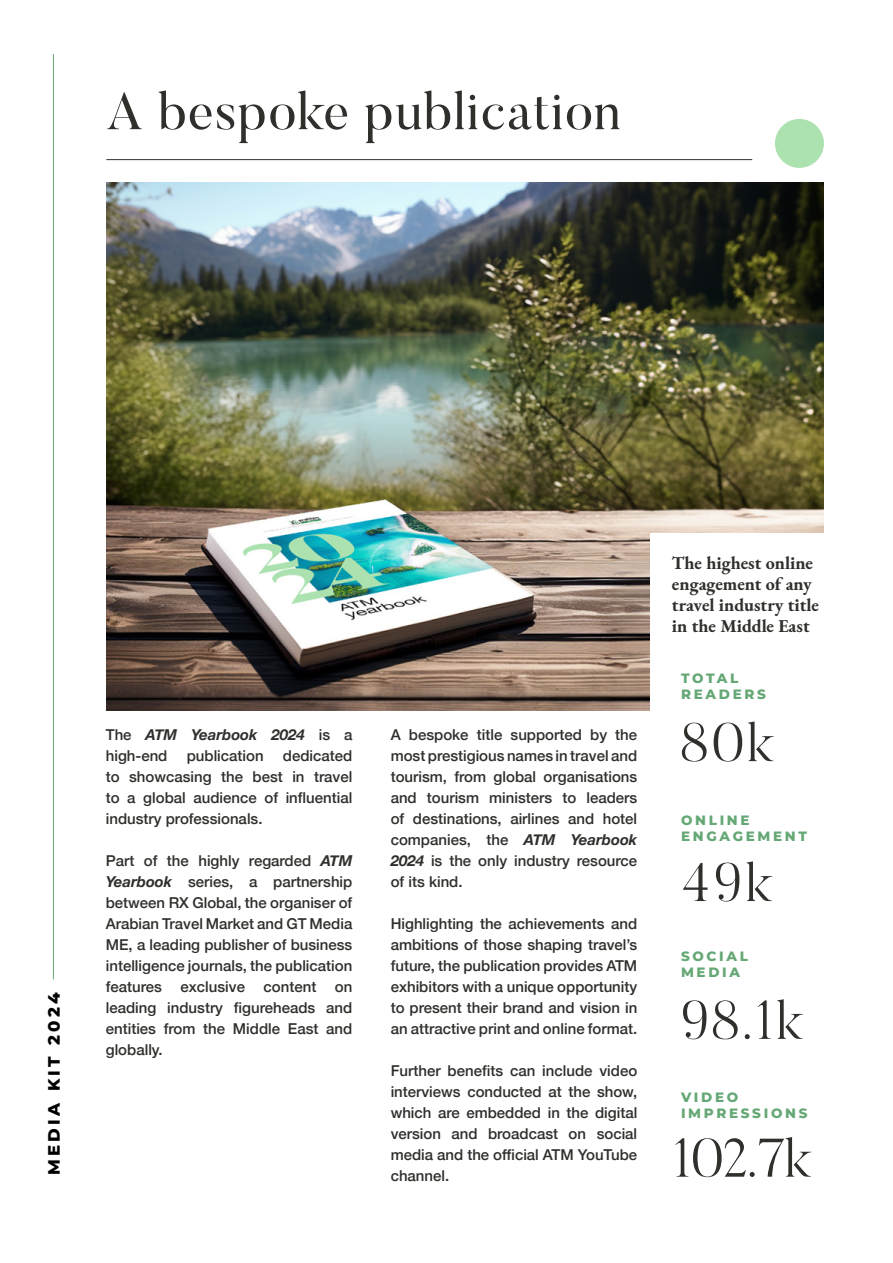
<style>
.page{position:relative;width:893px;height:1263px;background:#fff}
.page>*{position:absolute;margin:0;border:0;box-sizing:border-box;transform-origin:0 0}
.t1{font:300 54px "Butler";letter-spacing:.04em;color:#2f2f2c}
.t2{font:52.5px "Butler";letter-spacing:.02em;color:#2f2f2c}
.t3{font:700 18px/21px "EB Garamond";color:#2f2f2c}
.t4{font:100 16.5px "Montserrat";letter-spacing:.2em;color:#000}
.t5{font:500 15px/21px "Helvetica Neue";color:#2f2f2c;text-align:justify}
.t6{font:italic 700 15px/21px "Helvetica Neue";color:#2f2f2c}
.t7{font:100 13.5px/16.5px "Montserrat";letter-spacing:.2em;color:#65a876}
.s1{font-weight:500;font-style:normal}
.s2{font-weight:700;font-style:italic}
</style>
<div class="page">
<img style="left:106px;top:183px;width:718px;height:527px">
<hr style="left:106px;top:159px;width:646px;height:1px;background:#2f2f2c">
<div style="left:775px;top:119px;width:49px;height:49px;background:#ace2b0;border-radius:50%"></div>
<hr style="left:53px;top:54px;width:1px;height:925px;background:#65a876">
<div style="left:650px;top:533px;width:201px;height:665px;background:#fff"></div>
<h2 class="t2" style="left:106px;top:78px;width:516px">A bespoke publication</h2>
<p class="t4" style="left:43px;top:1175px;width:184px;rotate:-90deg">MEDIA KIT 2024</p>
<p class="t6" style="left:106px;top:724px;width:248px"><span class="s1">The</span> ATM Yearbook 2024 <span class="s1">is a high-end</span></p>
<p class="t5" style="left:106px;top:744px;width:248px;text-indent:177px">dedicated to showcasing the best in travel to a global audience of influential industry professionals.</p>
<p class="t5" style="left:106px;top:849px;width:248px">Part of the highly regarded <span class="s2">ATM Yearbook</span> series, a partnership between RX Global, the organiser of Arabian Travel Market and GT Media ME, a leading publisher of business intelligence journals, the publication features exclusive content on leading industry figureheads and entities from the Middle East and globally.</p>
<p class="t5" style="left:187px;top:744px;width:78px">publication</p>
<p class="t5" style="left:391px;top:723px;width:248px">A bespoke title supported by the most prestigious names in travel and tourism, from global organisations and tourism ministers to leaders of destinations, airlines and hotel companies, the <span class="s2">ATM Yearbook 2024</span> is the only industry resource of its kind.</p>
<p class="t5" style="left:391px;top:912px;width:248px">Highlighting the achievements and ambitions of those shaping travel’s future, the publication provides ATM exhibitors with a unique opportunity to present their brand and vision in an attractive print and online format.</p>
<p class="t5" style="left:391px;top:1059px;width:248px">Further benefits can include video interviews conducted at the show, which are embedded in the digital version and broadcast on social media and the official ATM YouTube</p>
<p class="t5" style="left:391px;top:1164px;width:60px">channel.</p>
<p class="t3" style="left:672px;top:552px;width:148px">The highest online engagement of any travel industry title in the Middle East</p>
<p class="t7" style="left:681px;top:669px;width:86px">TOTAL<br>READERS</p>
<h1 class="t1" style="left:680px;top:708px;width:96px">80k</h1>
<p class="t7" style="left:681px;top:811px;width:127px">ONLINE<br>ENGAGEMENT</p>
<h1 class="t1" style="left:681px;top:848px;width:93px">49k</h1>
<p class="t7" style="left:681px;top:947px;width:69px">SOCIAL<br>MEDIA</p>
<h1 class="t1" style="left:681px;top:986px;width:124px">98.1k</h1>
<p class="t7" style="left:681px;top:1088px;width:128px">VIDEO<br>IMPRESSIONS</p>
<h1 class="t1" style="left:673px;top:1124px;width:141px">102.7k</h1>
</div>
